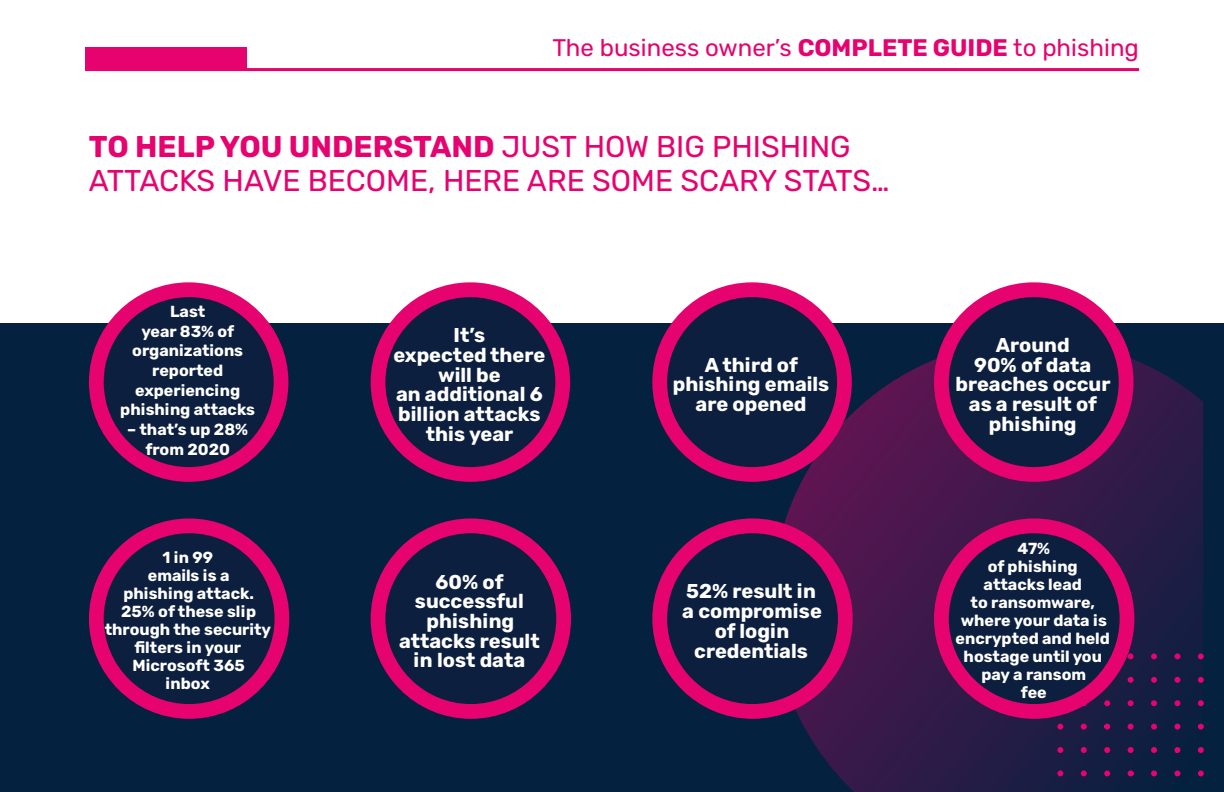
<style>
.page{position:relative;width:1224px;height:792px;background:#fff}
.page>*{position:absolute;margin:0;border:0;box-sizing:border-box;transform-origin:0 0}
.t1{font:30px/34px "Rubik";color:#e6036f}
.t2{font:24px "Rubik";color:#e6036f}
.t3{font:700 20px/19.6px "Rubik";color:#fff;text-align:center}
.t4{font:700 16px/18px "Rubik";color:#fff;text-align:center}
.s1{font-weight:700}
</style>
<div class="page">
<div style="left:0;top:324px;width:1224px;height:468px;background:#04213f"></div>
<svg style="left:774px;top:340px;width:429px;height:452px"></svg>
<svg style="left:1127px;top:651px;width:8px;height:9px"></svg>
<svg style="left:1079px;top:699px;width:9px;height:8px"></svg>
<svg style="left:1103px;top:671px;width:8px;height:15px"></svg>
<svg style="left:1127px;top:674px;width:8px;height:10px"></svg>
<svg style="left:1150px;top:652px;width:8px;height:9px"></svg>
<svg style="left:1198px;top:653px;width:6px;height:6px"></svg>
<svg style="left:1173px;top:652px;width:8px;height:9px"></svg>
<svg style="left:1126px;top:697px;width:9px;height:11px"></svg>
<svg style="left:1150px;top:676px;width:8px;height:8px"></svg>
<svg style="left:1197px;top:676px;width:7px;height:8px"></svg>
<svg style="left:1173px;top:676px;width:8px;height:8px"></svg>
<svg style="left:1080px;top:723px;width:8px;height:8px"></svg>
<svg style="left:1103px;top:694px;width:9px;height:13px"></svg>
<svg style="left:1079px;top:769px;width:9px;height:8px"></svg>
<svg style="left:1080px;top:746px;width:8px;height:8px"></svg>
<svg style="left:1056px;top:746px;width:8px;height:8px"></svg>
<svg style="left:1056px;top:723px;width:8px;height:8px"></svg>
<svg style="left:1056px;top:769px;width:8px;height:8px"></svg>
<svg style="left:1103px;top:746px;width:8px;height:8px"></svg>
<svg style="left:1103px;top:718px;width:8px;height:15px"></svg>
<svg style="left:1103px;top:769px;width:8px;height:8px"></svg>
<svg style="left:1127px;top:721px;width:8px;height:12px"></svg>
<svg style="left:1149px;top:699px;width:9px;height:8px"></svg>
<svg style="left:1196px;top:699px;width:8px;height:8px"></svg>
<svg style="left:1173px;top:698px;width:9px;height:10px"></svg>
<svg style="left:1127px;top:764px;width:8px;height:16px"></svg>
<svg style="left:1127px;top:747px;width:8px;height:11px"></svg>
<svg style="left:1150px;top:746px;width:8px;height:9px"></svg>
<svg style="left:1150px;top:717px;width:8px;height:15px"></svg>
<svg style="left:1150px;top:769px;width:8px;height:9px"></svg>
<svg style="left:1173px;top:746px;width:8px;height:9px"></svg>
<svg style="left:1197px;top:746px;width:7px;height:8px"></svg>
<svg style="left:1197px;top:769px;width:7px;height:8px"></svg>
<svg style="left:1197px;top:722px;width:7px;height:9px"></svg>
<svg style="left:1173px;top:724px;width:9px;height:8px"></svg>
<svg style="left:1173px;top:769px;width:8px;height:9px"></svg>
<div style="left:96px;top:290px;width:185px;height:184px;background:#0d1f3f;border-radius:50%"></div>
<div style="left:89px;top:282px;width:199px;height:200px;border:15px solid #e6036f;border-radius:50%"></div>
<div style="left:378px;top:290px;width:185px;height:184px;background:#0d1f3f;border-radius:50%"></div>
<div style="left:371px;top:282px;width:199px;height:200px;border:15px solid #e6036f;border-radius:50%"></div>
<div style="left:660px;top:290px;width:184px;height:184px;background:#0d1f3f;border-radius:50%"></div>
<div style="left:652px;top:282px;width:200px;height:200px;border:15px solid #e6036f;border-radius:50%"></div>
<div style="left:941px;top:290px;width:185px;height:184px;background:#0d1f3f;border-radius:50%"></div>
<div style="left:934px;top:282px;width:200px;height:200px;border:15px solid #e6036f;border-radius:50%"></div>
<div style="left:96px;top:526px;width:186px;height:185px;background:#0d1f3f;border-radius:50%"></div>
<div style="left:89px;top:518px;width:200px;height:201px;border:15px solid #e6036f;border-radius:50%"></div>
<div style="left:378px;top:526px;width:186px;height:185px;background:#0d1f3f;border-radius:50%"></div>
<div style="left:371px;top:518px;width:200px;height:201px;border:15px solid #e6036f;border-radius:50%"></div>
<div style="left:660px;top:526px;width:185px;height:185px;background:#0d1f3f;border-radius:50%"></div>
<div style="left:652px;top:518px;width:201px;height:201px;border:15px solid #e6036f;border-radius:50%"></div>
<div style="left:941px;top:526px;width:186px;height:185px;background:#0d1f3f;border-radius:50%"></div>
<div style="left:934px;top:518px;width:200px;height:201px;border:15px solid #e6036f;border-radius:50%"></div>
<div style="left:85px;top:47px;width:161px;height:23px;background:#e6036f"></div>
<hr style="left:85px;top:68px;width:1054px;height:3px;background:#e6036f">
<p class="t2" style="left:552px;top:34px;width:588px">The business owner’s <span class="s1">COMPLETE GUIDE</span> to phishing</p>
<p class="t1" style="left:89px;top:131px;width:802px"><span class="s1">TO HELP YOU UNDERSTAND</span> JUST HOW BIG PHISHING<br>ATTACKS HAVE BECOME, HERE ARE SOME SCARY STATS…</p>
<p class="t4" style="left:120px;top:302px;width:136px;line-height:19.6px">Last<br>year 83% of organizations reported experiencing phishing attacks</p>
<p class="t4" style="left:127px;top:420px;width:122px;line-height:19.6px">– that’s up 28% from 2020</p>
<p class="t4" style="left:105px;top:549px;width:168px">1 in 99<br>emails is a<br>phishing attack.<br>25% of these slip through the security filters in your<br>Microsoft 365<br>inbox</p>
<p class="t3" style="left:393px;top:326px;width:153px">It’s<br>expected there will be</p>
<p class="t3" style="left:396px;top:385px;width:148px">an additional 6 billion attacks this year</p>
<p class="t3" style="left:415px;top:572px;width:110px">60% of successful phishing</p>
<p class="t3" style="left:399px;top:631px;width:142px">attacks result</p>
<p class="t3" style="left:414px;top:651px;width:113px">in lost data</p>
<p class="t3" style="left:673px;top:356px;width:158px">A third of phishing emails are opened</p>
<p class="t3" style="left:686px;top:582px;width:131px">52% result in</p>
<p class="t3" style="left:682px;top:602px;width:141px">a compromise</p>
<p class="t3" style="left:694px;top:622px;width:115px">of login credentials</p>
<p class="t3" style="left:955px;top:336px;width:157px">Around<br>90% of data breaches occur as a result of phishing</p>
<p class="t4" style="left:956px;top:540px;width:156px">47%<br>of phishing attacks lead<br>to ransomware, where your data is encrypted and held hostage until you pay a ransom<br>fee</p>
</div>
